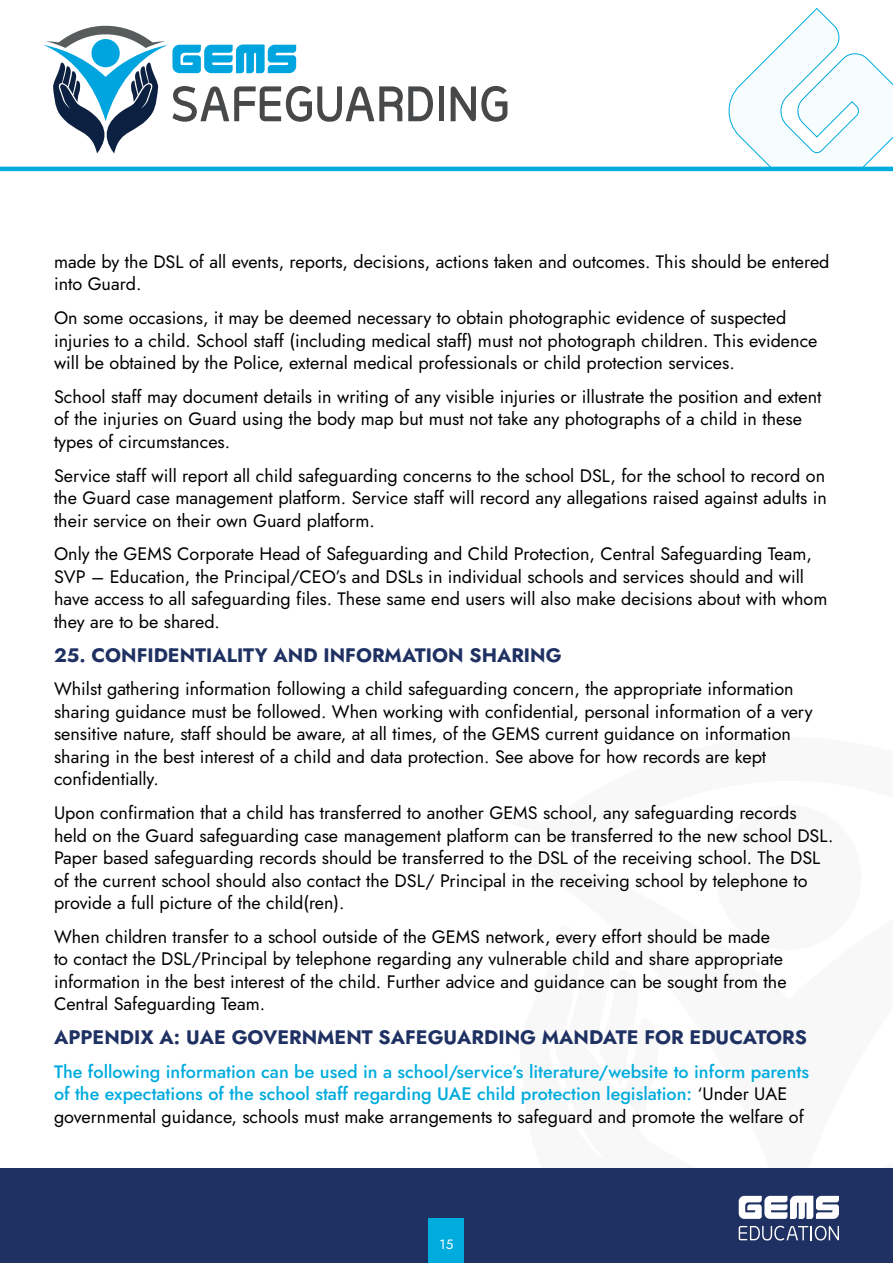
<style>
.page{position:relative;width:893px;height:1263px;background:#fff}
.page>*{position:absolute;margin:0;border:0;box-sizing:border-box;transform-origin:0 0}
.t1{font:700 19.5px "Jost";color:#1f3162}
.t2{font:18px/22.5px "Jost";color:#000}
.t3{font:500 18px/22.5px "Jost";color:#00abde}
.t4{font:13.5px "Jost";color:#fff}
.s1{font-weight:400;color:#000}
</style>
<div class="page">
<div style="left:0;top:1168px;width:893px;height:95px;background:#1f3162"></div>
<svg style="left:724px;top:8px;width:169px;height:159px"></svg>
<div style="left:439px;top:86px;width:5px;height:35px;background:#46484a"></div>
<svg style="left:451px;top:86px;width:56px;height:36px"></svg>
<svg style="left:43px;top:26px;width:390px;height:127px"></svg>
<hr style="left:0;top:167px;width:893px;height:4px;background:#00abde">
<div style="left:429px;top:1218px;width:35px;height:45px;background:#00abde"></div>
<svg style="left:739px;top:1195px;width:100px;height:46px"></svg>
<p class="t2" style="left:54px;top:250px;width:777px">made by the DSL of all events, reports, decisions, actions taken and outcomes. This should be entered into Guard.</p>
<p class="t2" style="left:54px;top:307px;width:765px">On some occasions, it may be deemed necessary to obtain photographic evidence of suspected injuries to a child. School staff (including medical staff) must not photograph children. This evidence will be obtained by the Police, external medical professionals or child protection services.</p>
<p class="t2" style="left:54px;top:385px;width:769px">School staff may document details in writing of any visible injuries or illustrate the position and extent of the injuries on Guard using the body map but must not take any photographs of a child in these types of circumstances.</p>
<p class="t2" style="left:54px;top:464px;width:774px;text-align:justify">Service staff will report all child safeguarding concerns to the school DSL, for the school to record on the Guard case management platform. Service staff will record any allegations raised against adults in their service on their own Guard platform.</p>
<p class="t2" style="left:54px;top:543px;width:775px">Only the GEMS Corporate Head of Safeguarding and Child Protection, Central Safeguarding Team, SVP – Education, the Principal/CEO’s and DSLs in individual schools and services should and will have access to all safeguarding files. These same end users will also make decisions about with whom they are to be shared.</p>
<p class="t1" style="left:54px;top:641px;width:509px">25. CONFIDENTIALITY AND INFORMATION SHARING</p>
<p class="t2" style="left:54px;top:678px;width:760px">Whilst gathering information following a child safeguarding concern, the appropriate information sharing guidance must be followed. When working with confidential, personal information of a very sensitive nature, staff should be aware, at all times, of the GEMS current guidance on information sharing in the best interest of a child and data protection. See above for how records are kept confidentially.</p>
<p class="t2" style="left:54px;top:802px;width:781px">Upon confirmation that a child has transferred to another GEMS school, any safeguarding records held on the Guard safeguarding case management platform can be transferred to the new school DSL.<br>Paper based safeguarding records should be transferred to the DSL of the receiving school. The DSL of the current school should also contact the DSL/ Principal in the receiving school by telephone to provide a full picture of the child(ren).</p>
<p class="t2" style="left:54px;top:925px;width:734px">When children transfer to a school outside of the GEMS network, every effort should be made to contact the DSL/Principal by telephone regarding any vulnerable child and share appropriate information in the best interest of the child. Further advice and guidance can be sought from the Central Safeguarding Team.</p>
<p class="t1" style="left:54px;top:1024px;width:754px">APPENDIX A: UAE GOVERNMENT SAFEGUARDING MANDATE FOR EDUCATORS</p>
<p class="t3" style="left:54px;top:1060px;width:756px">The following information can be used in a school/service’s literature/website to inform parents of the expectations of the school staff regarding UAE child protection legislation: <span class="s1">‘Under UAE governmental guidance, schools must make arrangements to safeguard and promote the welfare of</span></p>
<p class="t4" style="left:440px;top:1235px;width:15px">15</p>
</div>
